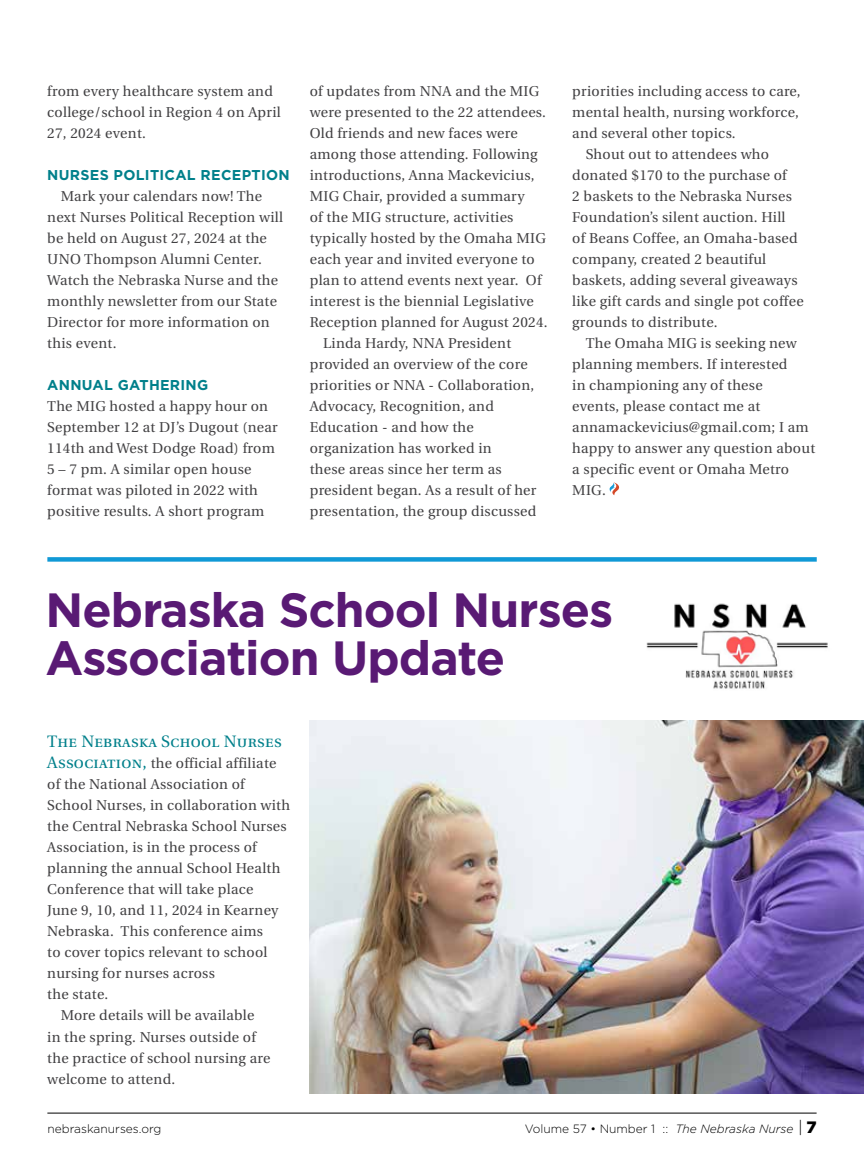
<style>
.page{position:relative;width:864px;height:1175px;background:#fff}
.page>*{position:absolute;margin:0;border:0;box-sizing:border-box;transform-origin:0 0}
.t1{font:700 48px/48px "Gotham";letter-spacing:-.02em;color:#591a74}
.t2{font:16.5px "Utopia Regular SC";letter-spacing:.02em;color:#00808b}
.t3{font:14.25px/21px "Utopia";letter-spacing:.02em;color:#414042}
.t4{font:700 14.25px "Gotham";letter-spacing:.02em;color:#00808b}
.t5{font:300 12px "Gotham";color:#000}
.s1{font-family:"Utopia Regular SC";font-size:16.5px;color:#00808b}
.s2{font-style:italic}
.s3{font-size:16.5px}
.s4{font-weight:900;font-size:16.5px}
</style>
<div class="page">
<hr style="left:47px;top:1112px;width:770px;height:1px;background:#000">
<img style="left:646px;top:603px;width:182px;height:86px">
<svg style="left:610px;top:482px;width:9px;height:13px"></svg>
<img style="left:310px;top:720px;width:554px;height:374px">
<svg style="left:47px;top:557px;width:770px;height:4px;fill:#1099d6"></svg>
<p class="t3" style="left:47px;top:81px;width:235px">from every healthcare system and college/school in Region 4 on April<br>27, 2024 event.</p>
<p class="t4" style="left:47px;top:166px;width:244px">NURSES POLITICAL RECEPTION</p>
<p class="t3" style="left:47px;top:186px;width:237px;text-indent:13px">Mark your calendars now! The next Nurses Political Reception will be held on August 27, 2024 at the<br>UNO Thompson Alumni Center.<br>Watch the Nebraska Nurse and the monthly newsletter from our State<br>Director for more information on this event.</p>
<p class="t4" style="left:47px;top:376px;width:163px">ANNUAL GATHERING</p>
<p class="t3" style="left:47px;top:396px;width:232px">The MIG hosted a happy hour on<br>September 12 at DJ’s Dugout (near<br>114th and West Dodge Road) from<br>5 – 7 pm. A similar open house format was piloted in 2022 with positive results. A short program</p>
<p class="t3" style="left:310px;top:81px;width:231px">of updates from NNA and the MIG</p>
<p class="t3" style="left:310px;top:102px;width:236px">were presented to the 22 attendees.</p>
<p class="t3" style="left:310px;top:123px;width:210px">Old friends and new faces were</p>
<p class="t3" style="left:310px;top:144px;width:229px">among those attending. Following</p>
<p class="t3" style="left:310px;top:165px;width:226px">introductions, Anna Mackevicius,</p>
<p class="t3" style="left:310px;top:186px;width:216px">MIG Chair, provided a summary</p>
<p class="t3" style="left:310px;top:207px;width:205px">of the MIG structure, activities</p>
<p class="t3" style="left:310px;top:228px;width:238px">typically hosted by the Omaha MIG</p>
<p class="t3" style="left:310px;top:249px;width:227px">each year and invited everyone to</p>
<p class="t3" style="left:310px;top:270px;width:233px">plan to attend events next year. Of</p>
<p class="t3" style="left:310px;top:291px;width:226px">interest is the biennial Legislative</p>
<p class="t3" style="left:310px;top:312px;width:237px">Reception planned for August 2024.</p>
<p class="t3" style="left:323px;top:333px;width:189px">Linda Hardy, NNA President</p>
<p class="t3" style="left:310px;top:354px;width:219px">provided an overview of the core</p>
<p class="t3" style="left:310px;top:375px;width:226px">priorities or NNA - Collaboration,</p>
<p class="t3" style="left:310px;top:396px;width:186px">Advocacy, Recognition, and</p>
<p class="t3" style="left:310px;top:417px;width:166px">Education - and how the</p>
<p class="t3" style="left:310px;top:438px;width:183px">organization has worked in</p>
<p class="t3" style="left:310px;top:459px;width:193px">these areas since her term as</p>
<p class="t3" style="left:310px;top:480px;width:228px">president began. As a result of her</p>
<p class="t3" style="left:310px;top:501px;width:228px">presentation, the group discussed</p>
<p class="t3" style="left:572px;top:81px;width:230px">priorities including access to care,</p>
<p class="t3" style="left:572px;top:102px;width:228px">mental health, nursing workforce,</p>
<p class="t3" style="left:572px;top:123px;width:163px">and several other topics.</p>
<p class="t3" style="left:586px;top:144px;width:185px">Shout out to attendees who</p>
<p class="t3" style="left:572px;top:165px;width:216px">donated $170 to the purchase of</p>
<p class="t3" style="left:572px;top:186px;width:221px">2 baskets to the Nebraska Nurses</p>
<p class="t3" style="left:572px;top:207px;width:215px">Foundation’s silent auction. Hill</p>
<p class="t3" style="left:572px;top:228px;width:227px">of Beans Coffee, an Omaha-based</p>
<p class="t3" style="left:572px;top:249px;width:196px">company, created 2 beautiful</p>
<p class="t3" style="left:572px;top:270px;width:227px">baskets, adding several giveaways</p>
<p class="t3" style="left:572px;top:291px;width:233px">like gift cards and single pot coffee</p>
<p class="t3" style="left:572px;top:312px;width:145px">grounds to distribute.</p>
<p class="t3" style="left:586px;top:333px;width:213px">The Omaha MIG is seeking new</p>
<p class="t3" style="left:572px;top:354px;width:217px">planning members. If interested</p>
<p class="t3" style="left:572px;top:375px;width:192px">in championing any of these</p>
<p class="t3" style="left:572px;top:396px;width:190px">events, please contact me at</p>
<p class="t3" style="left:572px;top:417px;width:238px">annamackevicius@gmail.com; I am</p>
<p class="t3" style="left:572px;top:438px;width:244px">happy to answer any question about</p>
<p class="t3" style="left:572px;top:459px;width:218px">a specific event or Omaha Metro</p>
<p class="t3" style="left:572px;top:480px;width:33px">MIG.</p>
<h1 class="t1" style="left:45px;top:586px;width:569px">Nebraska School Nurses<br>Association Update</h1>
<p class="t2" style="left:47px;top:732px;width:236px">The Nebraska School Nurses</p>
<p class="t3" style="left:47px;top:753px;width:231px"><span class="s1">Association,</span> the official affiliate</p>
<p class="t3" style="left:47px;top:774px;width:199px">of the National Association of</p>
<p class="t3" style="left:47px;top:795px;width:244px">School Nurses, in collaboration with</p>
<p class="t3" style="left:47px;top:816px;width:241px">the Central Nebraska School Nurses</p>
<p class="t3" style="left:47px;top:837px;width:211px">Association, is in the process of</p>
<p class="t3" style="left:47px;top:858px;width:235px">planning the annual School Health</p>
<p class="t3" style="left:47px;top:879px;width:208px">Conference that will take place</p>
<p class="t3" style="left:47px;top:900px;width:233px">June 9, 10, and 11, 2024 in Kearney</p>
<p class="t3" style="left:47px;top:921px;width:217px">Nebraska. This conference aims</p>
<p class="t3" style="left:47px;top:942px;width:222px">to cover topics relevant to school</p>
<p class="t3" style="left:47px;top:963px;width:169px">nursing for nurses across</p>
<p class="t3" style="left:47px;top:984px;width:60px">the state.</p>
<p class="t3" style="left:61px;top:1005px;width:195px">More details will be available</p>
<p class="t3" style="left:47px;top:1026px;width:210px">in the spring. Nurses outside of</p>
<p class="t3" style="left:47px;top:1047px;width:225px">the practice of school nursing are</p>
<p class="t3" style="left:47px;top:1068px;width:128px">welcome to attend.</p>
<p class="t5" style="left:47px;top:1121px;width:116px">nebraskanurses.org</p>
<p class="t5" style="left:525px;top:1121px;width:293px">Volume 57 • Number 1 :: <span class="s2">The Nebraska Nurse</span> <span class="s3">|</span> <span class="s4">7</span></p>
</div>
